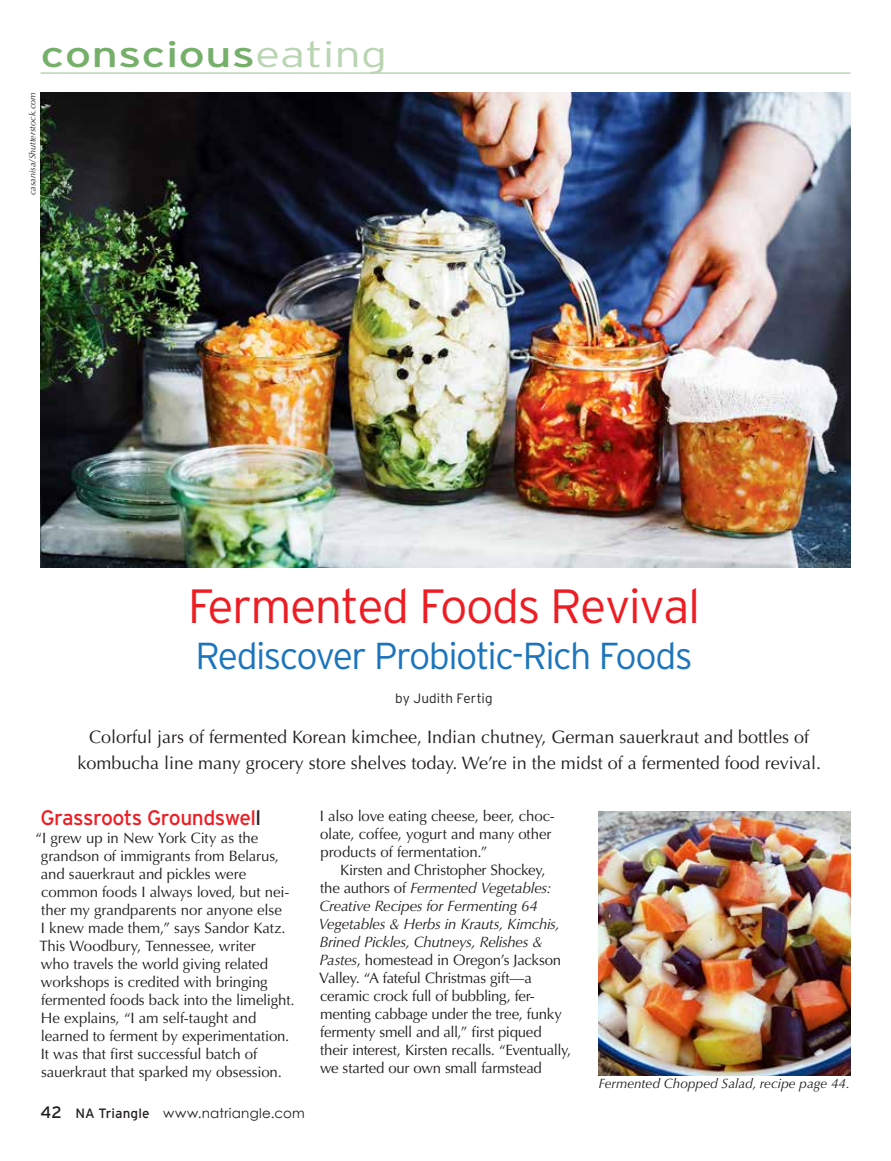
<style>
.page{position:relative;width:891px;height:1161px;background:#fff}
.page>*{position:absolute;margin:0;border:0;box-sizing:border-box;transform-origin:0 0}
.t1{font:300 48px "Interstate";letter-spacing:-.03em;color:#ed1d24}
.t2{font:300 37.5px "Interstate";letter-spacing:-.04em;color:#1c75bc}
.t3{font:36px "Interstate";color:#75af6a;scale:1.3 1}
.t4{font:21px "Interstate";letter-spacing:-.025em;color:#ed1d24}
.t5{font:18px/25.5px "Optima LT Std";color:#231f20;text-align:center}
.t6{font:15px/18px "Optima LT Std";letter-spacing:-.01em;color:#231f20}
.t7{font:italic 13.5px "Optima LT Std";color:#231f20}
.t8{font:13.5px "Century Gothic";letter-spacing:.02em;color:#231f20}
.t9{font:300 13.5px "Interstate";letter-spacing:.01em;color:#231f20}
.t10{font:italic 9px "Optima LT Std";color:#231f20}
.s1{font-weight:300;color:#bad5b3}
.s2{color:#231f20}
.s3{font-style:italic}
.s4{font-family:"Interstate";font-size:16.5px}
.s5{font-family:"Interstate"}
</style>
<div class="page">
<hr style="left:40px;top:72px;width:810px;height:2px;background:#bad5b3">
<img style="left:40px;top:92px;width:810px;height:475px">
<img style="left:598px;top:812px;width:252px;height:263px">
<h3 class="t3" style="left:40px;top:34px;width:268px">conscious<span class="s1">eating</span></h3>
<p class="t10" style="left:27px;top:195px;width:104px;rotate:-90deg">casanisa/Shutterstock.com</p>
<h1 class="t1" style="left:188px;top:579px;width:514px">Fermented Foods Revival</h1>
<h2 class="t2" style="left:195px;top:635px;width:499px">Rediscover Probiotic-Rich Foods</h2>
<p class="t9" style="left:395px;top:691px;width:99px">by Judith Fertig</p>
<p class="t5" style="left:77px;top:725px;width:745px">Colorful jars of fermented Korean kimchee, Indian chutney, German sauerkraut and bottles of kombucha line many grocery store shelves today. We’re in the midst of a fermented food revival.</p>
<h3 class="t4" style="left:40px;top:806px;width:222px">Grassroots Groundswel<span class="s2">l</span></h3>
<p class="t6" style="left:36px;top:829px;width:261px">“I grew up in New York City as the grandson of immigrants from Belarus, and sauerkraut and pickles were common foods I always loved, but nei&shy;ther my grandparents nor anyone else<br>I knew made them,” says Sandor Katz.<br>This Woodbury, Tennessee, writer<br>who travels the world giving related workshops is credited with bringing fermented foods back into the limelight.<br>He explains, “I am self-taught and learned to ferment by experimentation.<br>It was that first successful batch of sauerkraut that sparked my obsession.</p>
<p class="t6" style="left:320px;top:807px;width:236px">I also love eating cheese, beer, choc&shy;olate, coffee, yogurt and many other products of fermentation.”</p>
<p class="t6" style="left:319px;top:861px;width:254px;text-indent:21px">Kirsten and Christopher Shockey,<br>the authors of <span class="s3">Fermented Vegetables:<br>Creative Recipes for Fermenting 64<br>Vegetables &amp; Herbs in Krauts, Kimchis, Brined Pickles, Chutneys, Relishes &amp; Pastes</span>, homestead in Oregon’s Jackson Valley. “A fateful Christmas gift—a ceramic crock full of bubbling, fer&shy;menting cabbage under the tree, funky fermenty smell and all,” first piqued their interest, Kirsten recalls. “Eventually, we started our own small farmstead</p>
<p class="t7" style="left:599px;top:1076px;width:253px">Fermented Chopped Salad, recipe page 44.</p>
<p class="t8" style="left:40px;top:1105px;width:266px"><span class="s4">42</span> <span class="s5">NA Triangle</span> www.natriangle.com</p>
</div>
